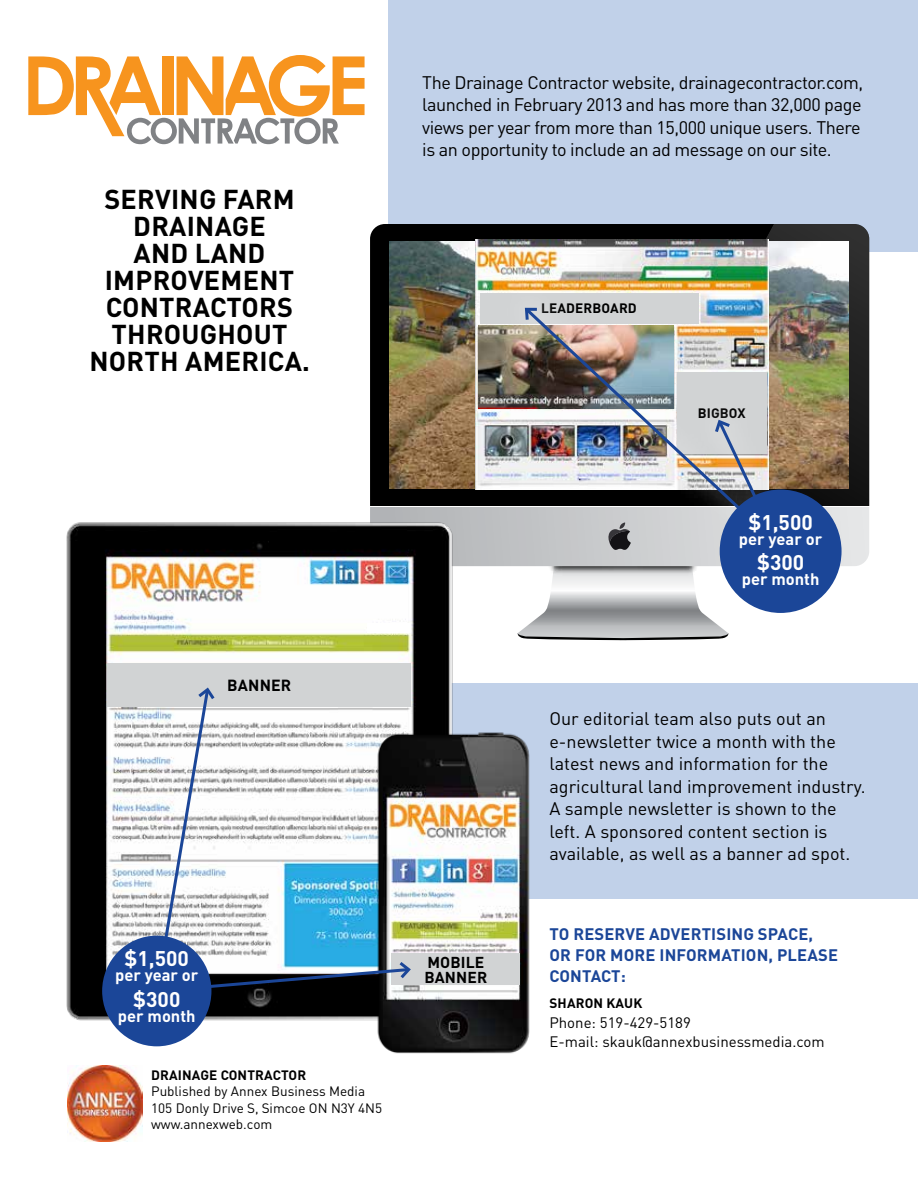
<style>
.page{position:relative;width:918px;height:1188px;background:#fff}
.page>*{position:absolute;margin:0;border:0;box-sizing:border-box;transform-origin:0 0}
.t1{font:700 27px/27px "DIN Pro";letter-spacing:.01em;color:#000;text-align:center}
.t2{font:700 21px "DIN Pro";color:#fff}
.t3{font:18px/22.5px "DIN Pro";letter-spacing:-.01em;color:#000}
.t4{font:700 16.5px/21px "DIN Pro";letter-spacing:.01em;color:#1b4698}
.t5{font:700 16.5px "DIN Pro";color:#fff}
.t6{font:700 15.9px "DIN Pro";letter-spacing:.01em;color:#000}
.t7{font:700 15.6px/15.6px "DIN Pro";letter-spacing:.01em;color:#000}
.t8{font:15px/19.5px "DIN Pro";color:#000}
.t9{font:13.5px/16.5px "DIN Pro";color:#000}
.t10{font:700 13.5px "DIN Pro";letter-spacing:.01em;color:#000}
</style>
<div class="page">
<div style="left:389px;top:0;width:529px;height:252px;background:#c1d1e9"></div>
<svg style="left:370px;top:224px;width:252px;height:194px;background:#060605"></svg>
<img style="left:390px;top:241px;width:86px;height:177px">
<img style="left:622px;top:224px;width:247px;height:194px">
<div style="left:441px;top:683px;width:477px;height:216px;background:#c1d1e9"></div>
<img style="left:66px;top:522px;width:387px;height:544px">
<img style="left:357px;top:726px;width:173px;height:337px">
<svg style="left:28px;top:55px;width:337px;height:89px"></svg>
<img style="left:68px;top:1066px;width:75px;height:75px">
<div style="left:108px;top:663px;width:303px;height:44px;background:#d1d3d4"></div>
<div style="left:392px;top:954px;width:128px;height:31px;background:#d1d3d4"></div>
<svg style="left:153px;top:685px;width:260px;height:311px"></svg>
<div style="left:102px;top:936px;width:109px;height:110px;background:#1b4698;border-radius:50%"></div>
<img style="left:476px;top:240px;width:293px;height:178px">
<div style="left:480px;top:293px;width:218px;height:30px;background:#d1d3d4"></div>
<svg style="left:370px;top:418px;width:499px;height:222px"></svg>
<img style="left:479px;top:326px;width:22px;height:82px">
<img style="left:501px;top:283px;width:307px;height:291px">
<img style="left:522px;top:305px;width:268px;height:251px">
<svg style="left:523px;top:306px;width:17px;height:17px"></svg>
<div style="left:720px;top:490px;width:122px;height:123px;background:#1b4698;border-radius:50%"></div>
<div style="left:367px;top:624px;width:44px;height:9px;background:#fff"></div>
<h1 class="t1" style="left:90px;top:184px;width:222px">SERVING FARM<br>DRAINAGE<br>AND LAND<br>IMPROVEMENT<br>CONTRACTORS<br>THROUGHOUT<br>NORTH AMERICA.</h1>
<p class="t6" style="left:227px;top:674px;width:66px">BANNER</p>
<p class="t2" style="left:125px;top:945px;width:66px">$1,500</p>
<p class="t5" style="left:115px;top:964px;width:85px">per year or</p>
<p class="t2" style="left:133px;top:985px;width:49px">$300</p>
<p class="t5" style="left:118px;top:1005px;width:79px">per month</p>
<p class="t10" style="left:151px;top:1066px;width:157px">DRAINAGE CONTRACTOR</p>
<p class="t9" style="left:151px;top:1083px;width:233px">Published by Annex Business Media<br>105 Donly Drive S, Simcoe ON N3Y 4N5 www.annexweb.com</p>
<p class="t3" style="left:422px;top:70px;width:443px">The Drainage Contractor website, drainagecontractor.com, launched in February 2013 and has more than 32,000 page views per year from more than 15,000 unique users. There is an opportunity to include an ad message on our site.</p>
<p class="t10" style="left:541px;top:299px;width:97px">LEADERBOARD</p>
<p class="t10" style="left:698px;top:404px;width:49px">BIGBOX</p>
<p class="t2" style="left:748px;top:508px;width:66px">$1,500</p>
<p class="t5" style="left:739px;top:528px;width:85px">per year or</p>
<p class="t2" style="left:757px;top:549px;width:49px">$300</p>
<p class="t5" style="left:742px;top:568px;width:79px">per month</p>
<p class="t7" style="left:424px;top:953px;width:65px">MOBILE<br>BANNER</p>
<p class="t3" style="left:549px;top:707px;width:318px">Our editorial team also puts out an e-newsletter twice a month with the latest news and information for the agricultural land improvement industry.<br>A sample newsletter is shown to the left. A sponsored content section is available, as well as a banner ad spot.</p>
<p class="t4" style="left:550px;top:923px;width:290px">TO RESERVE ADVERTISING SPACE,<br>OR FOR MORE INFORMATION, PLEASE<br>CONTACT:</p>
<p class="t10" style="left:550px;top:994px;width:94px">SHARON KAUK</p>
<p class="t8" style="left:549px;top:1012px;width:277px">Phone: 519-429-5189<br>E-mail: skauk@annexbusinessmedia.com</p>
</div>
